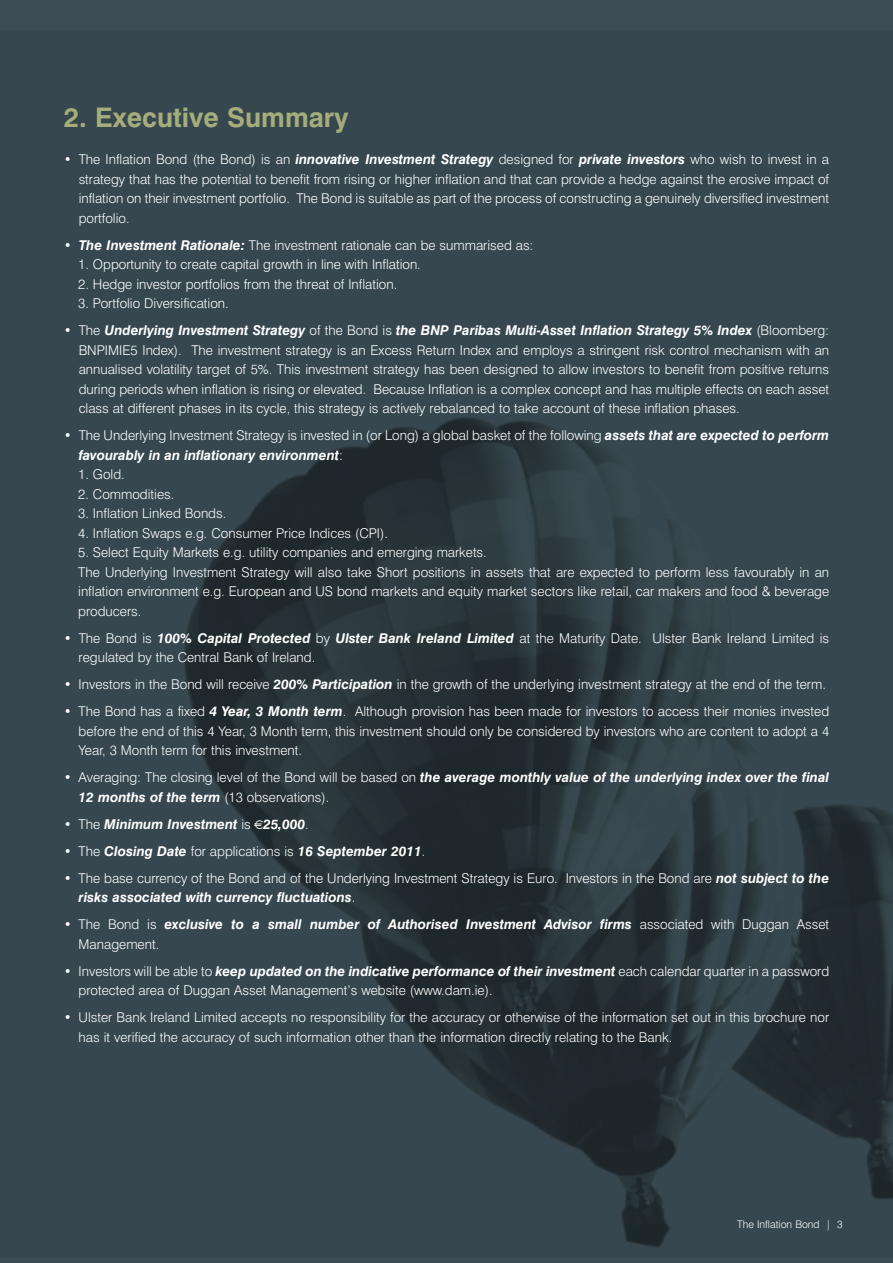
<style>
.page{position:relative;width:893px;height:1263px;background:#3b4c54}
.page>*{position:absolute;margin:0;border:0;box-sizing:border-box;transform-origin:0 0}
.t1{font:700 27px "Swiss 721 BT";color:#a5ad7a}
.t2{font:300 13.5px/19.5px "Swiss 721 BT";color:#fff}
.t3{font:italic 700 13.5px/19.5px "Swiss 721 BT";color:#fff}
.t4{font:300 10.5px "Swiss 721 BT";color:#fff}
.s1{font-weight:700;font-style:italic}
.s2{font-weight:300;font-style:normal}
</style>
<div class="page">
<img style="left:184px;top:417px;width:709px;height:831px">
<svg style="left:254px;top:820px;width:9px;height:9px"></svg>
<h1 class="t1" style="left:64px;top:107px;width:286px">2. Executive Summary</h1>
<p class="t2" style="left:79px;top:151px;width:752px;text-align:justify;text-indent:-15px">• The Inflation Bond (the Bond) is an <span class="s1">innovative Investment Strategy</span> designed for <span class="s1">private investors</span> who wish to invest in a strategy that has the potential to benefit from rising or higher inflation and that can provide a hedge against the erosive impact of inflation on their investment portfolio. The Bond is suitable as part of the process of constructing a genuinely diversified investment portfolio.</p>
<p class="t2" style="left:64px;top:237px;width:471px">• <span class="s1">The Investment Rationale:</span> The investment rationale can be summarised as:</p>
<p class="t2" style="left:78px;top:256px;width:344px">1. Opportunity to create capital growth in line with Inflation.</p>
<p class="t2" style="left:78px;top:276px;width:321px">2. Hedge investor portfolios from the threat of Inflation.</p>
<p class="t2" style="left:78px;top:295px;width:152px">3. Portfolio Diversification.</p>
<p class="t2" style="left:79px;top:322px;width:752px;text-align:justify;text-indent:-15px">• The <span class="s1">Underlying Investment Strategy</span> of the Bond is <span class="s1">the BNP Paribas Multi-Asset Inflation Strategy 5% Index</span> (Bloomberg:<br>BNPIMIE5 Index). The investment strategy is an Excess Return Index and employs a stringent risk control mechanism with an annualised volatility target of 5%. This investment strategy has been designed to allow investors to benefit from positive returns during periods when inflation is rising or elevated. Because Inflation is a complex concept and has multiple effects on each asset class at different phases in its cycle, this strategy is actively rebalanced to take account of these inflation phases.</p>
<p class="t2" style="left:79px;top:427px;width:752px;text-indent:-15px">• The Underlying Investment Strategy is invested in (or Long) a global basket of the following <span class="s1">assets that are expected to perform favourably in an inflationary environment</span>:</p>
<p class="t2" style="left:78px;top:466px;width:48px">1. Gold.</p>
<p class="t2" style="left:78px;top:486px;width:98px">2. Commodities.</p>
<p class="t2" style="left:78px;top:505px;width:150px">3. Inflation Linked Bonds.</p>
<p class="t2" style="left:78px;top:525px;width:311px">4. Inflation Swaps e.g. Consumer Price Indices (CPI).</p>
<p class="t2" style="left:78px;top:544px;width:752px">5. Select Equity Markets e.g. utility companies and emerging markets.<br>The Underlying Investment Strategy will also take Short positions in assets that are expected to perform less favourably in an inflation environment e.g. European and US bond markets and equity market sectors like retail, car makers and food &amp; beverage producers.</p>
<p class="t2" style="left:79px;top:630px;width:752px;text-indent:-15px">• The Bond is <span class="s1">100% Capital Protected</span> by <span class="s1">Ulster Bank Ireland Limited</span> at the Maturity Date. Ulster Bank Ireland Limited is regulated by the Central Bank of Ireland.</p>
<p class="t2" style="left:64px;top:676px;width:764px">• Investors in the Bond will receive <span class="s1">200% Participation</span> in the growth of the underlying investment strategy at the end of the term.</p>
<p class="t2" style="left:79px;top:703px;width:752px;text-align:justify;text-indent:-15px">• The Bond has a fixed <span class="s1">4 Year, 3 Month term</span>. Although provision has been made for investors to access their monies invested before the end of this 4 Year, 3 Month term, this investment should only be considered by investors who are content to adopt a 4<br>Year, 3 Month term for this investment.</p>
<p class="t3" style="left:79px;top:769px;width:752px;text-indent:-15px"><span class="s2">• Averaging: The closing level of the Bond will be based on</span> the average monthly value of the underlying index over the final<br>12 months of the term <span class="s2">(13 observations).</span></p>
<p class="t3" style="left:64px;top:816px;width:246px"><span class="s2">• The</span> Minimum Investment <span class="s2">is</span> 25,000<span class="s2">.</span></p>
<p class="t3" style="left:64px;top:843px;width:363px"><span class="s2">• The</span> Closing Date <span class="s2">for applications is</span> 16 September 2011<span class="s2">.</span></p>
<p class="t2" style="left:79px;top:870px;width:752px;text-indent:-15px">• The base currency of the Bond and of the Underlying Investment Strategy is Euro. Investors in the Bond are <span class="s1">not subject to the risks associated with currency fluctuations</span>.</p>
<p class="t3" style="left:79px;top:916px;width:752px;text-indent:-15px"><span class="s2">• The Bond is</span> exclusive to a small number of Authorised Investment Advisor firms <span class="s2">associated with Duggan Asset<br>Management.</span></p>
<p class="t2" style="left:79px;top:963px;width:752px;text-indent:-15px">• Investors will be able to <span class="s1">keep updated on the indicative performance of their investment</span> each calendar quarter in a password protected area of Duggan Asset Management’s website (www.dam.ie).</p>
<p class="t2" style="left:79px;top:1009px;width:752px;text-indent:-15px">• Ulster Bank Ireland Limited accepts no responsibility for the accuracy or otherwise of the information set out in this brochure nor has it verified the accuracy of such information other than the information directly relating to the Bank.</p>
<p class="t4" style="left:737px;top:1220px;width:107px">The Inflation Bond | 3</p>
</div>
